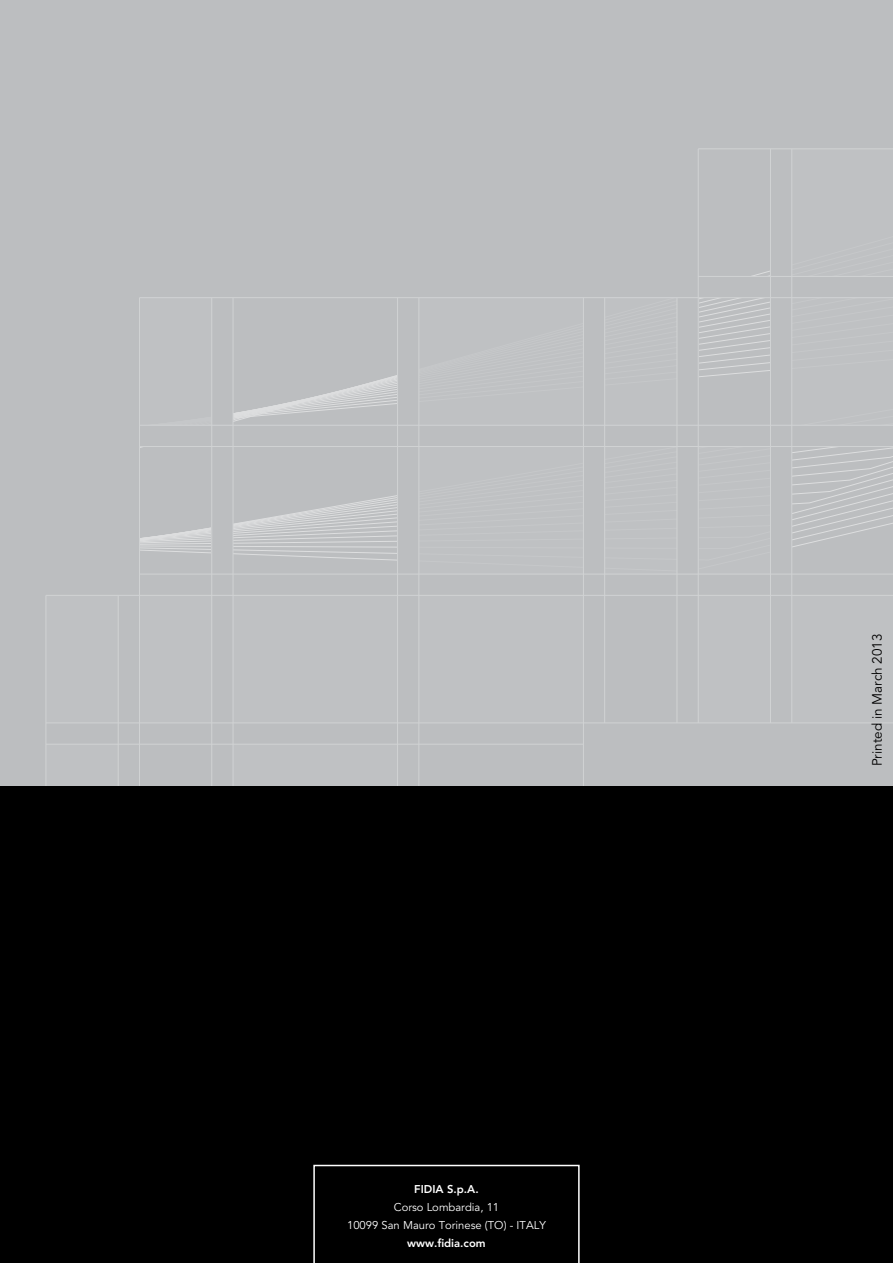
<style>
.page{position:relative;width:893px;height:1263px;background:#fff}
.page>*{position:absolute;margin:0;border:0;box-sizing:border-box;transform-origin:0 0}
.t1{font:13.5px "Avenir";color:#000}
.t2{font:11.25px/18px "Avenir";color:#fff;text-align:center}
.t3{font:800 11.25px "Avenir";color:#fff}
</style>
<div class="page">
<div style="left:0;top:0;width:893px;height:854px;background:#bcbec0"></div>
<svg style="left:140px;top:271px;width:753px;height:280px"></svg>
<div style="left:770px;top:149px;width:22px;height:574px;background:#bcbec0"></div>
<div style="left:677px;top:298px;width:21px;height:425px;background:#bcbec0"></div>
<div style="left:583px;top:298px;width:22px;height:425px;background:#bcbec0"></div>
<div style="left:398px;top:298px;width:21px;height:425px;background:#bcbec0"></div>
<div style="left:212px;top:298px;width:21px;height:425px;background:#bcbec0"></div>
<div style="left:139px;top:425px;width:754px;height:21px;background:#bcbec0"></div>
<div style="left:698px;top:276px;width:195px;height:22px;background:#bcbec0"></div>
<div style="left:139px;top:149px;width:559px;height:149px;background:#bcbec0"></div>
<div style="left:792px;top:149px;width:101px;height:127px;background:#c0c2c4"></div>
<div style="left:46px;top:595px;width:72px;height:128px;background:#c0c2c4"></div>
<div style="left:46px;top:744px;width:72px;height:127px;background:#c0c2c4"></div>
<div style="left:140px;top:595px;width:72px;height:128px;background:#c0c2c4"></div>
<div style="left:233px;top:595px;width:164px;height:128px;background:#c0c2c4"></div>
<div style="left:233px;top:744px;width:165px;height:128px;background:#c0c2c4"></div>
<div style="left:419px;top:595px;width:164px;height:128px;background:#c0c2c4"></div>
<div style="left:605px;top:447px;width:72px;height:127px;background:#c0c2c4"></div>
<div style="left:698px;top:447px;width:72px;height:127px;background:#c0c2c4"></div>
<div style="left:419px;top:447px;width:164px;height:127px;background:#c0c2c4"></div>
<div style="left:419px;top:298px;width:164px;height:127px;background:#c0c2c4"></div>
<div style="left:605px;top:298px;width:72px;height:127px;background:#c0c2c4"></div>
<div style="left:792px;top:298px;width:101px;height:127px;background:#c0c2c4"></div>
<div style="left:792px;top:595px;width:101px;height:128px;background:#c0c2c4"></div>
<div style="left:698px;top:595px;width:72px;height:128px;background:#c0c2c4"></div>
<div style="left:140px;top:298px;width:72px;height:127px;background:#c0c2c4"></div>
<hr style="left:698px;top:148px;width:195px;height:1px;background:#d1d3d4">
<hr style="left:698px;top:276px;width:195px;height:1px;background:#d1d3d4">
<hr style="left:139px;top:297px;width:754px;height:1px;background:#d1d3d4">
<hr style="left:139px;top:425px;width:754px;height:1px;background:#d1d3d4">
<hr style="left:139px;top:446px;width:754px;height:1px;background:#d1d3d4">
<hr style="left:139px;top:574px;width:754px;height:1px;background:#d1d3d4">
<hr style="left:46px;top:595px;width:847px;height:1px;background:#d1d3d4">
<hr style="left:46px;top:722px;width:847px;height:1px;background:#d1d3d4">
<hr style="left:791px;top:149px;width:1px;height:574px;background:#d1d3d4">
<hr style="left:770px;top:149px;width:1px;height:574px;background:#d1d3d4">
<hr style="left:698px;top:149px;width:1px;height:574px;background:#d1d3d4">
<hr style="left:677px;top:298px;width:1px;height:425px;background:#d1d3d4">
<hr style="left:604px;top:298px;width:1px;height:425px;background:#d1d3d4">
<hr style="left:583px;top:298px;width:1px;height:558px;background:#d1d3d4">
<hr style="left:418px;top:298px;width:1px;height:552px;background:#d1d3d4">
<hr style="left:397px;top:298px;width:1px;height:574px;background:#d1d3d4">
<hr style="left:233px;top:298px;width:1px;height:582px;background:#d1d3d4">
<hr style="left:211px;top:298px;width:1px;height:563px;background:#d1d3d4">
<hr style="left:139px;top:298px;width:1px;height:574px;background:#d1d3d4">
<hr style="left:46px;top:595px;width:1px;height:263px;background:#d1d3d4">
<hr style="left:118px;top:595px;width:1px;height:263px;background:#d1d3d4">
<div style="left:0;top:787px;width:893px;height:476px;background:#000"></div>
<hr style="left:46px;top:744px;width:537px;height:1px;background:#d1d3d4">
<svg style="left:313px;top:1165px;width:267px;height:98px"></svg>
<p class="t3" style="left:414px;top:1182px;width:66px">FIDIA S.p.A.</p>
<p class="t2" style="left:347px;top:1198px;width:200px">Corso Lombardia, 11<br>10099 San Mauro Torinese (TO) - ITALY</p>
<p class="t3" style="left:407px;top:1236px;width:80px">www.fidia.com</p>
<p class="t1" style="left:869px;top:766px;width:134px;rotate:-90deg">Printed in March 2013</p>
</div>
